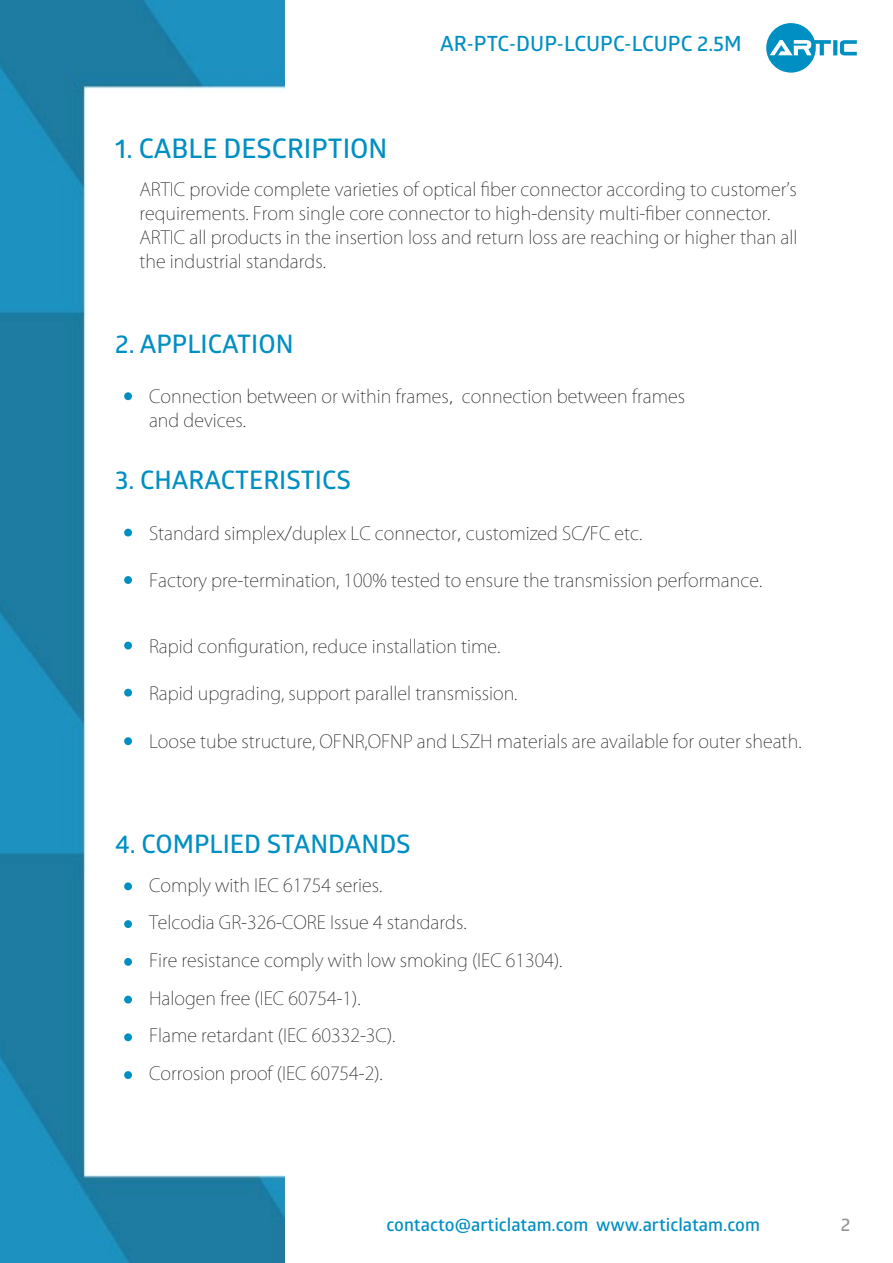
<style>
.page{position:relative;width:893px;height:1263px;background:#fff}
.page>*{position:absolute;margin:0;border:0;box-sizing:border-box;transform-origin:0 0}
.t1{font:27px "Glober Bold Free";color:#008fc2}
.t2{font:25.5px "Glober Semi Bold Free";color:#008fc2}
.t3{font:21px "Glober Semi Bold Free";color:#008fc2}
.t4{font:200 18px/24px "Koz Go Pr 6 N";color:#231f20}
.t5{font:18px "Glober Bold Free";color:#008fc2}
.t6{font:18px "Glober Bold Free";color:#939598}
</style>
<div class="page">
<img style="left:0;top:0;width:285px;height:1263px">
<svg style="left:833px;top:40px;width:4px;height:15px"></svg>
<svg style="left:840px;top:40px;width:17px;height:15px"></svg>
<svg style="left:766px;top:23px;width:65px;height:50px"></svg>
<div style="left:124px;top:392px;width:8px;height:8px;background:#008fc2;border-radius:50%"></div>
<div style="left:124px;top:529px;width:8px;height:7px;background:#008fc2;border-radius:50%"></div>
<div style="left:124px;top:882px;width:8px;height:8px;background:#008fc2;border-radius:50%"></div>
<div style="left:124px;top:958px;width:8px;height:8px;background:#008fc2;border-radius:50%"></div>
<div style="left:124px;top:1033px;width:8px;height:8px;background:#008fc2;border-radius:50%"></div>
<div style="left:124px;top:920px;width:8px;height:8px;background:#008fc2;border-radius:50%"></div>
<div style="left:124px;top:996px;width:8px;height:7px;background:#008fc2;border-radius:50%"></div>
<div style="left:124px;top:1071px;width:8px;height:8px;background:#008fc2;border-radius:50%"></div>
<div style="left:124px;top:576px;width:8px;height:8px;background:#008fc2;border-radius:50%"></div>
<div style="left:124px;top:642px;width:8px;height:7px;background:#008fc2;border-radius:50%"></div>
<div style="left:124px;top:689px;width:8px;height:8px;background:#008fc2;border-radius:50%"></div>
<div style="left:124px;top:737px;width:8px;height:8px;background:#008fc2;border-radius:50%"></div>
<p class="t1" style="left:115px;top:129px;width:274px">1. CABLE DESCRIPTION</p>
<p class="t3" style="left:440px;top:29px;width:303px">AR-PTC-DUP-LCUPC-LCUPC 2.5M</p>
<p class="t4" style="left:139px;top:177px;width:660px">ARTIC provide complete varieties of optical fiber connector according to customer’s requirements. From single core connector to high-density multi-fiber connector.<br>ARTIC all products in the insertion loss and return loss are reaching or higher than all the industrial standards.</p>
<p class="t2" style="left:115px;top:327px;width:180px">2. APPLICATION</p>
<p class="t4" style="left:149px;top:385px;width:537px">Connection between or within frames，connection between frames and devices.</p>
<p class="t2" style="left:115px;top:462px;width:237px">3. CHARACTERISTICS</p>
<p class="t4" style="left:149px;top:521px;width:495px">Standard simplex/duplex LC connector，customized SC/FC etc.</p>
<p class="t4" style="left:149px;top:569px;width:615px">Factory pre-termination, 100% tested to ensure the transmission performance.</p>
<p class="t4" style="left:149px;top:634px;width:353px">Rapid configuration, reduce installation time.</p>
<p class="t4" style="left:149px;top:682px;width:370px">Rapid upgrading, support parallel transmission.</p>
<p class="t4" style="left:149px;top:730px;width:654px">Loose tube structure, OFNR,OFNP and LSZH materials are available for outer sheath.</p>
<p class="t2" style="left:115px;top:826px;width:297px">4. COMPLIED STANDANDS</p>
<p class="t4" style="left:149px;top:874px;width:235px">Comply with IEC 61754 series.</p>
<p class="t4" style="left:149px;top:911px;width:319px">Telcodia GR-326-CORE Issue 4 standards.</p>
<p class="t4" style="left:149px;top:949px;width:415px">Fire resistance comply with low smoking (IEC 61304).</p>
<p class="t4" style="left:149px;top:986px;width:213px">Halogen free (IEC 60754-1).</p>
<p class="t4" style="left:149px;top:1024px;width:248px">Flame retardant (IEC 60332-3C).</p>
<p class="t4" style="left:149px;top:1061px;width:235px">Corrosion proof (IEC 60754-2).</p>
<p class="t5" style="left:386px;top:1211px;width:375px">contacto@articlatam.com www.articlatam.com</p>
<p class="t6" style="left:841px;top:1211px;width:11px">2</p>
</div>
